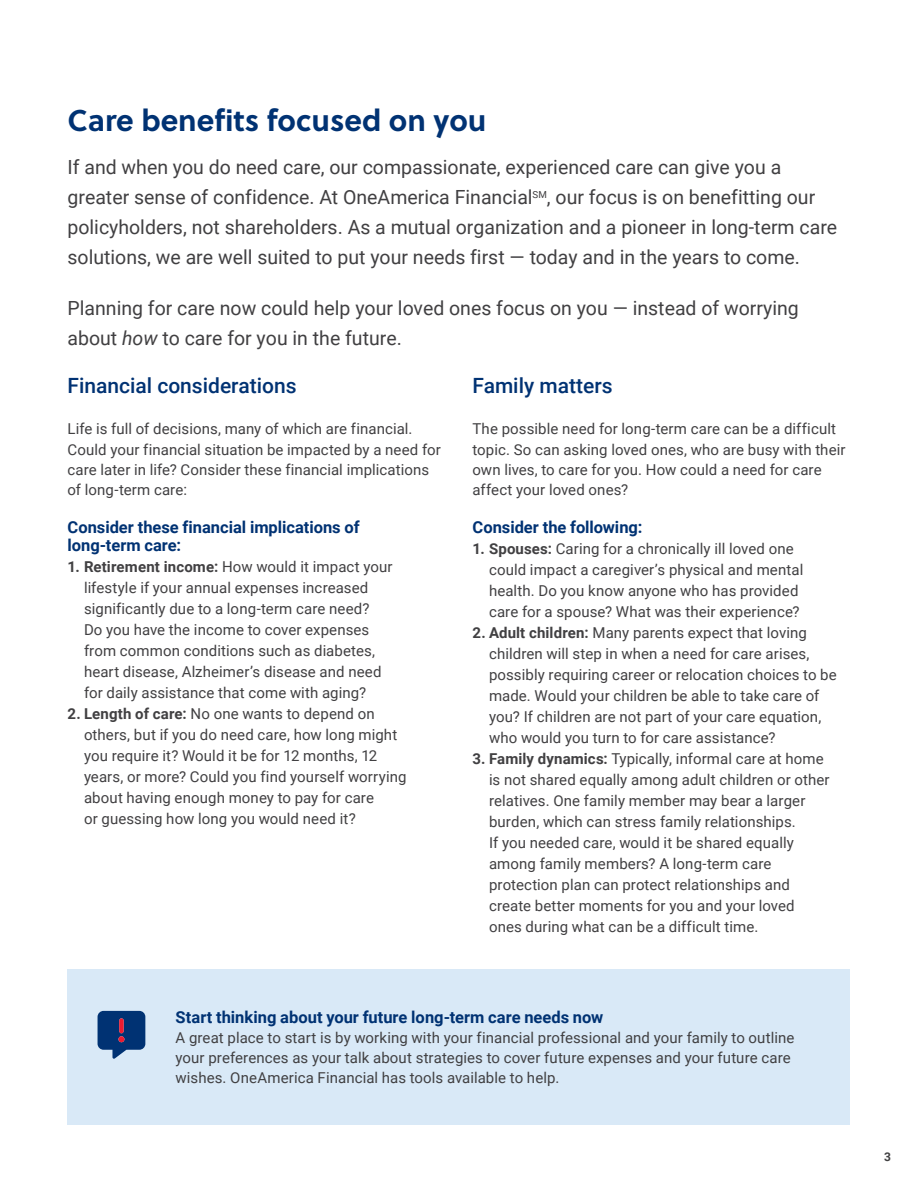
<style>
.page{position:relative;width:918px;height:1188px;background:#fff}
.page>*{position:absolute;margin:0;border:0;box-sizing:border-box;transform-origin:0 0}
.t1{font:700 30px "Soleil";color:#003273}
.t2{font:500 21px "Roboto";color:#003273}
.t3{font:19.5px/30px "Roboto";color:#414042}
.t4{font:700 16.5px/18px "Roboto";color:#003273}
.t5{font:15px/21px "Roboto";letter-spacing:.005em;color:#414042}
.t6{font:700 12px "Roboto";color:#414042}
.s1{font-style:italic}
.s2{font-weight:700}
</style>
<div class="page">
<div style="left:68px;top:969px;width:782px;height:156px;background:#d9e9f7"></div>
<svg style="left:98px;top:1011px;width:47px;height:48px"></svg>
<h1 class="t1" style="left:68px;top:97px;width:420px">Care benefits focused on you</h1>
<p class="t3" style="left:68px;top:151px;width:771px">If and when you do need care, our compassionate, experienced care can give you a greater sense of confidence. At OneAmerica Financial<sup>SM</sup>, our focus is on benefitting our policyholders, not shareholders. As a mutual organization and a pioneer in long-term care solutions, we are well suited to put your needs first — today and in the years to come.</p>
<h3 class="t3" style="left:68px;top:292px;width:733px">Planning for care now could help your loved ones focus on you — instead of worrying about <span class="s1">how</span> to care for you in the future.</h3>
<h2 class="t2" style="left:68px;top:371px;width:231px">Financial considerations</h2>
<p class="t5" style="left:68px;top:418px;width:375px;line-height:20.2px">Life is full of decisions, many of which are financial.<br>Could your financial situation be impacted by a need for care later in life? Consider these financial implications of long-term care:</p>
<p class="t4" style="left:68px;top:518px;width:294px">Consider these financial implications of long-term care:</p>
<p class="t5" style="left:84px;top:556px;width:310px;text-indent:-16px"><span class="s2">1. Retirement income:</span> How would it impact your lifestyle if your annual expenses increased significantly due to a long-term care need?<br>Do you have the income to cover expenses from common conditions such as diabetes, heart disease, Alzheimer’s disease and need for daily assistance that come with aging?</p>
<p class="t5" style="left:84px;top:703px;width:324px;text-indent:-16px"><span class="s2">2. Length of care:</span> No one wants to depend on others, but if you do need care, how long might you require it? Would it be for 12 months, 12 years, or more? Could you find yourself worrying about having enough money to pay for care<br>or guessing how long you would need it?</p>
<h2 class="t2" style="left:472px;top:371px;width:142px">Family matters</h2>
<p class="t5" style="left:472px;top:418px;width:375px;line-height:20.2px">The possible need for long-term care can be a difficult topic. So can asking loved ones, who are busy with their own lives, to care for you. How could a need for care affect your loved ones?</p>
<p class="t4" style="left:472px;top:518px;width:171px">Consider the following:</p>
<p class="t5" style="left:489px;top:538px;width:316px;text-indent:-16px"><span class="s2">1. Spouses:</span> Caring for a chronically ill loved one could impact a caregiver’s physical and mental health. Do you know anyone who has provided care for a spouse? What was their experience?</p>
<p class="t5" style="left:489px;top:622px;width:349px;text-indent:-16px"><span class="s2">2. Adult children:</span> Many parents expect that loving children will step in when a need for care arises, possibly requiring career or relocation choices to be made. Would your children be able to take care of you? If children are not part of your care equation, who would you turn to for care assistance?</p>
<p class="t5" style="left:489px;top:748px;width:342px;text-indent:-16px"><span class="s2">3. Family dynamics:</span> Typically, informal care at home is not shared equally among adult children or other relatives. One family member may bear a larger burden, which can stress family relationships.<br>If you needed care, would it be shared equally among family members? A long-term care protection plan can protect relationships and create better moments for you and your loved ones during what can be a difficult time.</p>
<p class="t4" style="left:176px;top:1007px;width:429px">Start thinking about your future long-term care needs now</p>
<p class="t5" style="left:176px;top:1027px;width:620px;line-height:20.2px">A great place to start is by working with your financial professional and your family to outline your preferences as your talk about strategies to cover future expenses and your future care wishes. OneAmerica Financial has tools available to help.</p>
<p class="t6" style="left:884px;top:1148px;width:8px">3</p>
</div>
